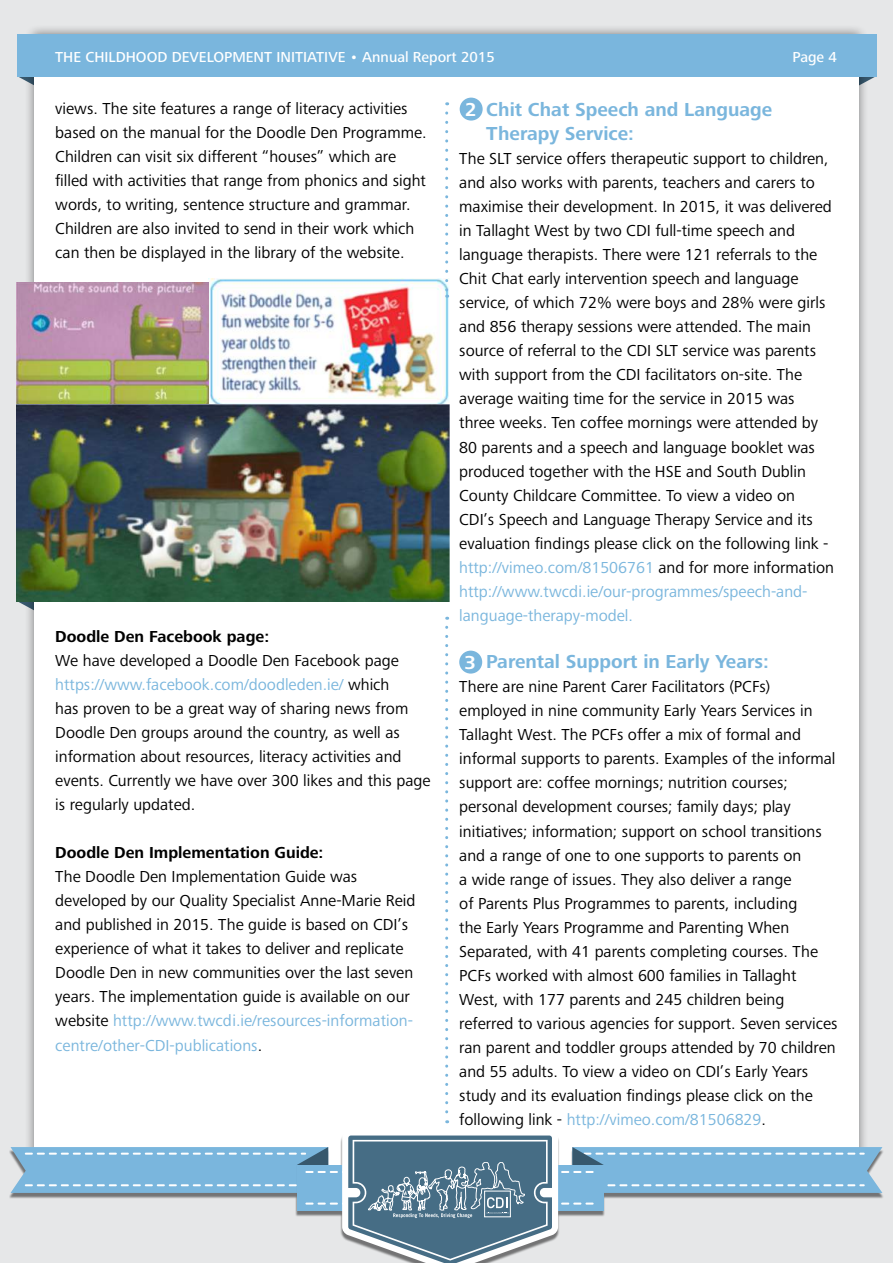
<style>
.page{position:relative;width:893px;height:1263px;background:#e6e7e8}
.page>*{position:absolute;margin:0;border:0;box-sizing:border-box;transform-origin:0 0}
.t1{font:700 19.5px/24px "Frutiger Next Pro";color:#7ab6dd}
.t2{font:700 19.5px "Frutiger Next Pro";color:#fff}
.t3{font:16.5px/24px "Frutiger Next Pro";color:#000}
.t4{font:700 16.5px "Frutiger Next Pro";color:#000}
.t5{font:500 15px "Frutiger Next Pro";color:#fff}
.s1{color:#7ab6dd}
</style>
<div class="page">
<svg style="left:17px;top:601px;width:7px;height:4px"></svg>
<svg style="left:869px;top:77px;width:6px;height:3px"></svg>
<div style="left:24px;top:24px;width:845px;height:1161px;background:#000;opacity:.45"></div>
<div style="left:34px;top:34px;width:825px;height:1142px;background:#fff"></div>
<div style="left:17px;top:34px;width:859px;height:43px;background:#7ab6dd"></div>
<svg style="left:11px;top:1129px;width:871px;height:134px"></svg>
<img style="left:209px;top:278px;width:241px;height:127px">
<img style="left:17px;top:282px;width:192px;height:123px">
<img style="left:17px;top:405px;width:433px;height:196px">
<svg style="left:445px;top:113px;width:3px;height:185px"></svg>
<svg style="left:445px;top:627px;width:3px;height:496px"></svg>
<div style="left:460px;top:98px;width:23px;height:23px;background:#7ab6dd;border-radius:50%"></div>
<div style="left:459px;top:651px;width:23px;height:23px;background:#7ab6dd;border-radius:50%"></div>
<p class="t5" style="left:55px;top:48px;width:441px">THE CHILDHOOD DEVELOPMENT INITIATIVE • Annual Report 2015</p>
<p class="t5" style="left:792px;top:48px;width:46px">Page 4</p>
<p class="t3" style="left:55px;top:97px;width:373px">views. The site features a range of literacy activities based on the manual for the Doodle Den Programme.<br>Children can visit six different “houses” which are filled with activities that range from phonics and sight words, to writing, sentence structure and grammar.<br>Children are also invited to send in their work which can then be displayed in the library of the website.</p>
<p class="t1" style="left:486px;top:98px;width:287px">Chit Chat Speech and Language<br>Therapy Service:</p>
<p class="t3" style="left:459px;top:147px;width:376px">The SLT service offers therapeutic support to children, and also works with parents, teachers and carers to maximise their development. In 2015, it was delivered in Tallaght West by two CDI full-time speech and language therapists. There were 121 referrals to the Chit Chat early intervention speech and language service, of which 72% were boys and 28% were girls and 856 therapy sessions were attended. The main source of referral to the CDI SLT service was parents with support from the CDI facilitators on-site. The average waiting time for the service in 2015 was three weeks. Ten coffee mornings were attended by 80 parents and a speech and language booklet was produced together with the HSE and South Dublin County Childcare Committee. To view a video on CDI’s Speech and Language Therapy Service and its evaluation findings please click on the following link - <span class="s1">http://vimeo.com/81506761</span> and for more information <span class="s1">http://www.twcdi.ie/our-programmes/speech-and&shy;language-therapy-model.</span></p>
<p class="t1" style="left:486px;top:650px;width:284px">Parental Support in Early Years:</p>
<p class="t3" style="left:459px;top:675px;width:380px">There are nine Parent Carer Facilitators (PCFs) employed in nine community Early Years Services in Tallaght West. The PCFs offer a mix of formal and informal supports to parents. Examples of the informal support are: coffee mornings; nutrition courses; personal development courses; family days; play initiatives; information; support on school transitions and a range of one to one supports to parents on<br>a wide range of issues. They also deliver a range<br>of Parents Plus Programmes to parents, including<br>the Early Years Programme and Parenting When Separated, with 41 parents completing courses. The PCFs worked with almost 600 families in Tallaght West, with 177 parents and 245 children being referred to various agencies for support. Seven services ran parent and toddler groups attended by 70 children and 55 adults. To view a video on CDI’s Early Years study and its evaluation findings please click on the following link - <span class="s1">http://vimeo.com/81506829</span>.</p>
<p class="t2" style="left:465px;top:98px;width:13px">2</p>
<p class="t4" style="left:55px;top:627px;width:215px">Doodle Den Facebook page:</p>
<p class="t3" style="left:55px;top:649px;width:377px">We have developed a Doodle Den Facebook page <span class="s1">https://www.facebook.com/doodleden.ie/</span> which<br>has proven to be a great way of sharing news from Doodle Den groups around the country, as well as information about resources, literacy activities and events. Currently we have over 300 likes and this page is regularly updated.</p>
<p class="t4" style="left:55px;top:843px;width:270px">Doodle Den Implementation Guide:</p>
<p class="t3" style="left:55px;top:865px;width:362px">The Doodle Den Implementation Guide was developed by our Quality Specialist Anne-Marie Reid and published in 2015. The guide is based on CDI’s experience of what it takes to deliver and replicate Doodle Den in new communities over the last seven years. The implementation guide is available on our website <span class="s1">http://www.twcdi.ie/resources-information&shy;centre/other-CDI-publications</span>.</p>
<p class="t2" style="left:465px;top:651px;width:13px">3</p>
</div>
